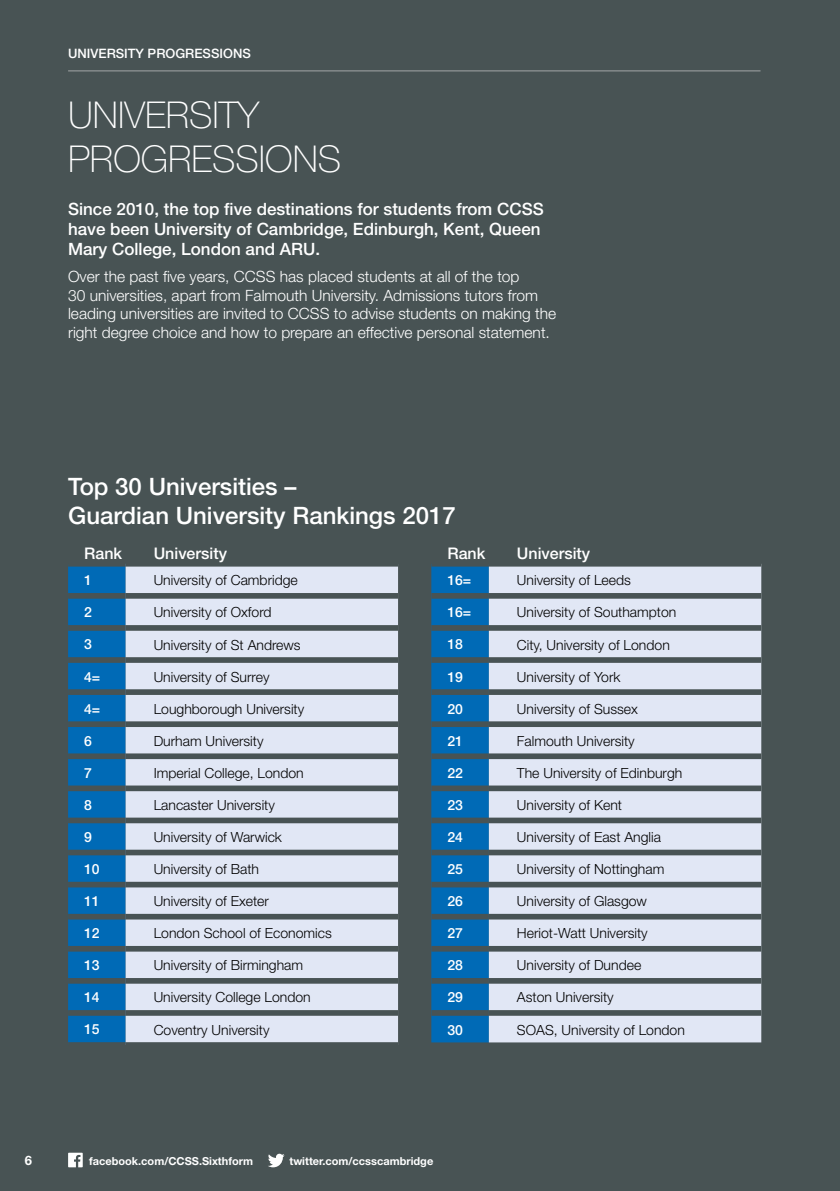
<style>
.page{position:relative;width:840px;height:1191px;background:#fff}
.page>*{position:absolute;margin:0;border:0;box-sizing:border-box;transform-origin:0 0}
.t1{font:100 37px/44px "Helvetica Neue";color:#fff}
.t2{font:500 24px/29px "Helvetica Neue";color:#fff}
.t3{font:500 17px/20.4px "Helvetica Neue";color:#fff}
.t4{font:500 16px "Helvetica Neue";color:#fff}
.t5{font:300 15.6px/18.6px "Helvetica Neue";color:#fff}
.t6{font:300 14px "Helvetica Neue";color:#000}
.t7{font:500 14px "Helvetica Neue";color:#fff}
.t8{font:500 13px "Helvetica Neue";color:#fff}
.t9{font:700 13px "Helvetica Neue";color:#fff}
.t10{font:700 11px "Helvetica Neue";color:#fff}
</style>
<div class="page">
<div style="left:0;top:0;width:838px;height:1191px;background:#485354"></div>
<div style="left:68px;top:566px;width:57px;height:476px;background:#006ab6"></div>
<div style="left:125px;top:566px;width:273px;height:476px;background:#e1e7f5"></div>
<div style="left:68px;top:593px;width:57px;height:5px;background:#485354"></div>
<div style="left:125px;top:593px;width:273px;height:5px;background:#485354"></div>
<div style="left:68px;top:625px;width:57px;height:6px;background:#485354"></div>
<div style="left:125px;top:625px;width:273px;height:6px;background:#485354"></div>
<div style="left:68px;top:657px;width:57px;height:6px;background:#485354"></div>
<div style="left:125px;top:657px;width:273px;height:6px;background:#485354"></div>
<div style="left:68px;top:689px;width:57px;height:6px;background:#485354"></div>
<div style="left:125px;top:689px;width:273px;height:6px;background:#485354"></div>
<div style="left:68px;top:721px;width:57px;height:6px;background:#485354"></div>
<div style="left:125px;top:721px;width:273px;height:6px;background:#485354"></div>
<div style="left:68px;top:753px;width:57px;height:6px;background:#485354"></div>
<div style="left:125px;top:753px;width:273px;height:6px;background:#485354"></div>
<div style="left:68px;top:785px;width:57px;height:6px;background:#485354"></div>
<div style="left:125px;top:785px;width:273px;height:6px;background:#485354"></div>
<div style="left:68px;top:817px;width:57px;height:6px;background:#485354"></div>
<div style="left:125px;top:817px;width:273px;height:6px;background:#485354"></div>
<div style="left:68px;top:849px;width:57px;height:6px;background:#485354"></div>
<div style="left:125px;top:849px;width:273px;height:6px;background:#485354"></div>
<div style="left:68px;top:881px;width:57px;height:6px;background:#485354"></div>
<div style="left:125px;top:881px;width:273px;height:6px;background:#485354"></div>
<div style="left:68px;top:914px;width:57px;height:5px;background:#485354"></div>
<div style="left:125px;top:914px;width:273px;height:5px;background:#485354"></div>
<div style="left:68px;top:946px;width:57px;height:5px;background:#485354"></div>
<div style="left:125px;top:946px;width:273px;height:5px;background:#485354"></div>
<div style="left:68px;top:978px;width:57px;height:5px;background:#485354"></div>
<div style="left:125px;top:978px;width:273px;height:5px;background:#485354"></div>
<div style="left:68px;top:1010px;width:57px;height:5px;background:#485354"></div>
<div style="left:125px;top:1010px;width:273px;height:5px;background:#485354"></div>
<div style="left:431px;top:566px;width:57px;height:476px;background:#006ab6"></div>
<div style="left:488px;top:566px;width:272px;height:476px;background:#e1e7f5"></div>
<div style="left:431px;top:593px;width:57px;height:5px;background:#485354"></div>
<div style="left:488px;top:593px;width:272px;height:5px;background:#485354"></div>
<div style="left:431px;top:625px;width:57px;height:6px;background:#485354"></div>
<div style="left:488px;top:625px;width:272px;height:6px;background:#485354"></div>
<div style="left:431px;top:657px;width:57px;height:6px;background:#485354"></div>
<div style="left:488px;top:657px;width:272px;height:6px;background:#485354"></div>
<div style="left:431px;top:689px;width:57px;height:6px;background:#485354"></div>
<div style="left:488px;top:689px;width:272px;height:6px;background:#485354"></div>
<div style="left:431px;top:721px;width:57px;height:6px;background:#485354"></div>
<div style="left:488px;top:721px;width:272px;height:6px;background:#485354"></div>
<div style="left:431px;top:753px;width:57px;height:6px;background:#485354"></div>
<div style="left:488px;top:753px;width:272px;height:6px;background:#485354"></div>
<div style="left:431px;top:785px;width:57px;height:6px;background:#485354"></div>
<div style="left:488px;top:785px;width:272px;height:6px;background:#485354"></div>
<div style="left:431px;top:817px;width:57px;height:6px;background:#485354"></div>
<div style="left:488px;top:817px;width:272px;height:6px;background:#485354"></div>
<div style="left:431px;top:849px;width:57px;height:6px;background:#485354"></div>
<div style="left:488px;top:849px;width:272px;height:6px;background:#485354"></div>
<div style="left:431px;top:881px;width:57px;height:6px;background:#485354"></div>
<div style="left:488px;top:881px;width:272px;height:6px;background:#485354"></div>
<div style="left:431px;top:914px;width:57px;height:5px;background:#485354"></div>
<div style="left:488px;top:914px;width:272px;height:5px;background:#485354"></div>
<div style="left:431px;top:946px;width:57px;height:5px;background:#485354"></div>
<div style="left:488px;top:946px;width:272px;height:5px;background:#485354"></div>
<div style="left:431px;top:978px;width:57px;height:5px;background:#485354"></div>
<div style="left:488px;top:978px;width:272px;height:5px;background:#485354"></div>
<div style="left:431px;top:1010px;width:57px;height:5px;background:#485354"></div>
<div style="left:488px;top:1010px;width:272px;height:5px;background:#485354"></div>
<svg style="left:268px;top:1153px;width:16px;height:14px"></svg>
<svg style="left:68px;top:1152px;width:15px;height:15px"></svg>
<hr style="left:68px;top:71px;width:692px;height:1px;background:#a3a6a7">
<p class="t8" style="left:68px;top:46px;width:136px">University Prog ressions</p>
<h1 class="t1" style="left:68px;top:93px;width:274px">UNIVERSITY<br>PROGRESSIONS</h1>
<p class="t3" style="left:68px;top:198px;width:477px">Since 2010, the top five destinations for students from CCSS have been University of Cambridge, Edinburgh, Kent, Queen<br>Mary College, London and ARU.</p>
<p class="t5" style="left:68px;top:267px;width:489px">Over the past five years, CCSS has placed students at all of the top<br>30 universities, apart from Falmouth University. Admissions tutors from leading universities are invited to CCSS to advise students on making the right degree choice and how to prepare an effective personal statement.</p>
<h2 class="t2" style="left:68px;top:472px;width:389px">Top 30 Universities –<br>Guardian University Rankings 2017</h2>
<p class="t4" style="left:84px;top:544px;width:39px">Rank</p>
<p class="t4" style="left:154px;top:544px;width:75px">University</p>
<p class="t7" style="left:84px;top:572px;width:9px">1</p>
<p class="t6" style="left:154px;top:572px;width:145px">University of Cambridge</p>
<p class="t7" style="left:84px;top:604px;width:9px">2</p>
<p class="t6" style="left:154px;top:604px;width:119px">University of Oxford</p>
<p class="t7" style="left:84px;top:636px;width:9px">3</p>
<p class="t6" style="left:154px;top:636px;width:148px">University of St Andrews</p>
<p class="t7" style="left:84px;top:668px;width:18px">4=</p>
<p class="t6" style="left:154px;top:668px;width:117px">University of Surrey</p>
<p class="t7" style="left:84px;top:700px;width:18px">4=</p>
<p class="t6" style="left:154px;top:700px;width:152px">Loughborough University</p>
<p class="t7" style="left:84px;top:732px;width:9px">6</p>
<p class="t6" style="left:154px;top:732px;width:111px">Durham University</p>
<p class="t7" style="left:84px;top:764px;width:9px">7</p>
<p class="t6" style="left:154px;top:764px;width:151px">Imperial College, London</p>
<p class="t7" style="left:84px;top:796px;width:9px">8</p>
<p class="t6" style="left:154px;top:796px;width:123px">Lancaster University</p>
<p class="t7" style="left:84px;top:828px;width:9px">9</p>
<p class="t6" style="left:154px;top:828px;width:130px">University of Warwick</p>
<p class="t7" style="left:84px;top:860px;width:17px">10</p>
<p class="t6" style="left:154px;top:860px;width:107px">University of Bath</p>
<p class="t7" style="left:84px;top:892px;width:17px">11</p>
<p class="t6" style="left:154px;top:892px;width:117px">University of Exeter</p>
<p class="t7" style="left:84px;top:925px;width:17px">12</p>
<p class="t6" style="left:154px;top:924px;width:179px">London School of Economics</p>
<p class="t7" style="left:84px;top:957px;width:17px">13</p>
<p class="t6" style="left:154px;top:956px;width:151px">University of Birmingham</p>
<p class="t7" style="left:84px;top:989px;width:17px">14</p>
<p class="t6" style="left:154px;top:989px;width:158px">University College London</p>
<p class="t7" style="left:84px;top:1021px;width:17px">15</p>
<p class="t6" style="left:154px;top:1021px;width:117px">Coventry University</p>
<p class="t4" style="left:447px;top:544px;width:39px">Rank</p>
<p class="t4" style="left:516px;top:544px;width:75px">University</p>
<p class="t7" style="left:447px;top:572px;width:25px">16=</p>
<p class="t6" style="left:516px;top:572px;width:115px">University of Leeds</p>
<p class="t7" style="left:447px;top:604px;width:25px">16=</p>
<p class="t6" style="left:516px;top:604px;width:161px">University of Southampton</p>
<p class="t7" style="left:447px;top:636px;width:17px">18</p>
<p class="t6" style="left:516px;top:636px;width:154px">City, University of London</p>
<p class="t7" style="left:447px;top:668px;width:17px">19</p>
<p class="t6" style="left:516px;top:668px;width:105px">University of York</p>
<p class="t7" style="left:447px;top:700px;width:17px">20</p>
<p class="t6" style="left:516px;top:700px;width:122px">University of Sussex</p>
<p class="t7" style="left:447px;top:732px;width:17px">21</p>
<p class="t6" style="left:516px;top:732px;width:119px">Falmouth University</p>
<p class="t7" style="left:447px;top:764px;width:17px">22</p>
<p class="t6" style="left:516px;top:764px;width:167px">The University of Edinburgh</p>
<p class="t7" style="left:447px;top:796px;width:17px">23</p>
<p class="t6" style="left:516px;top:796px;width:106px">University of Kent</p>
<p class="t7" style="left:447px;top:828px;width:17px">24</p>
<p class="t6" style="left:516px;top:828px;width:145px">University of East Anglia</p>
<p class="t7" style="left:447px;top:860px;width:17px">25</p>
<p class="t6" style="left:516px;top:860px;width:149px">University of Nottingham</p>
<p class="t7" style="left:447px;top:892px;width:17px">26</p>
<p class="t6" style="left:516px;top:892px;width:131px">University of Glasgow</p>
<p class="t7" style="left:447px;top:925px;width:17px">27</p>
<p class="t6" style="left:516px;top:924px;width:132px">Heriot-Watt University</p>
<p class="t7" style="left:447px;top:957px;width:17px">28</p>
<p class="t6" style="left:516px;top:956px;width:126px">University of Dundee</p>
<p class="t7" style="left:447px;top:989px;width:17px">29</p>
<p class="t6" style="left:516px;top:989px;width:98px">Aston University</p>
<p class="t7" style="left:447px;top:1021px;width:17px">30</p>
<p class="t6" style="left:516px;top:1021px;width:169px">SOAS, University of London</p>
<p class="t9" style="left:25px;top:1152px;width:9px">6</p>
<p class="t10" style="left:89px;top:1154px;width:165px">facebook.com/CCSS.Sixthform</p>
<p class="t10" style="left:289px;top:1154px;width:145px">twitter.com/ccsscambridge</p>
</div>
